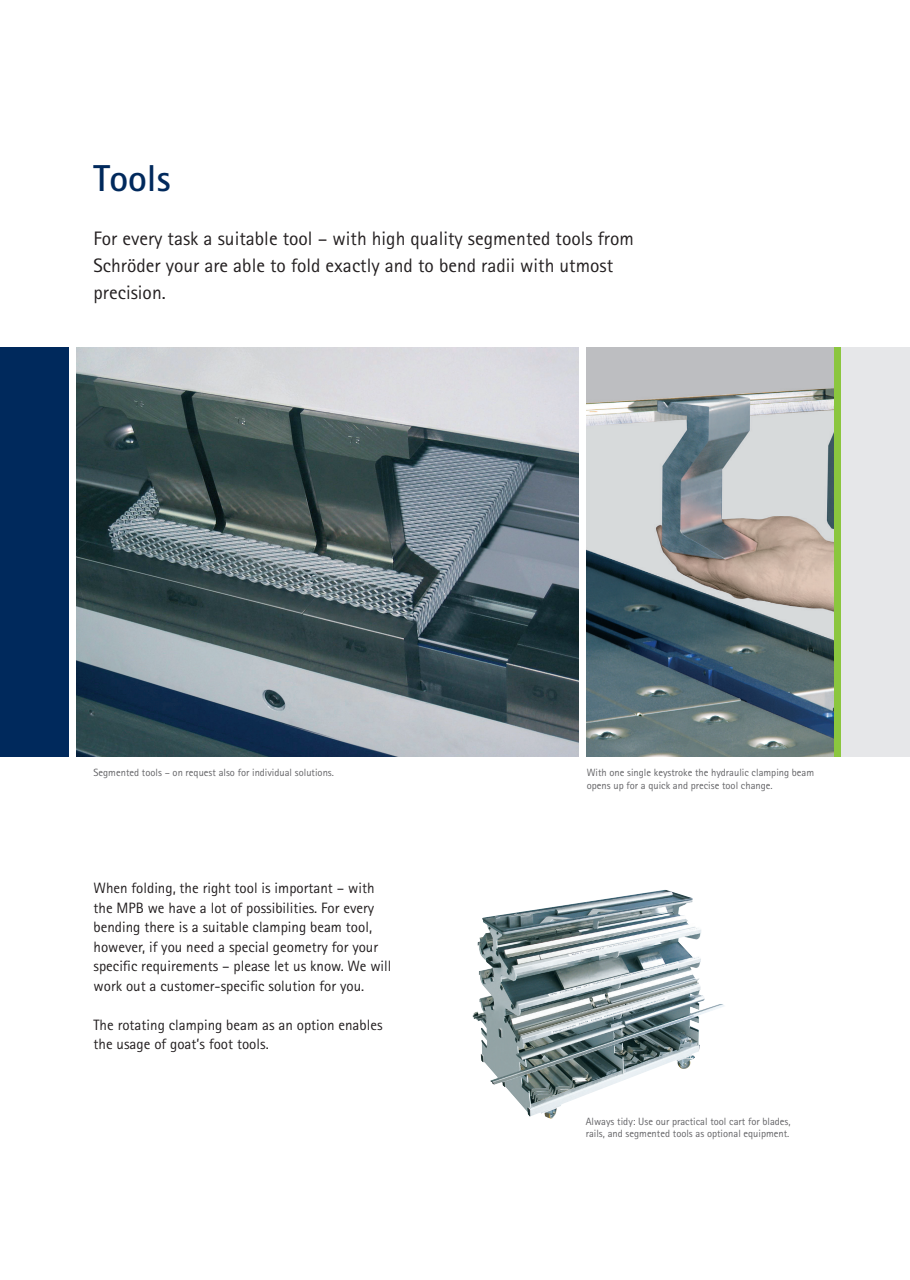
<style>
.page{position:relative;width:910px;height:1280px;background:#fff}
.page>*{position:absolute;margin:0;border:0;box-sizing:border-box;transform-origin:0 0}
.t1{font:700 37.5px "Agfa Rotis Sans Serif";color:#00295c}
.t2{font:19.5px/27px "Agfa Rotis Sans Serif";color:#231f20}
.t3{font:15px/19.5px "Agfa Rotis Sans Serif";color:#231f20}
.t4{font:10.5px/12.6px "Agfa Rotis Sans Serif";color:#636366}
</style>
<div class="page">
<div style="left:0;top:347px;width:68px;height:410px;background:#00295c"></div>
<img style="left:77px;top:347px;width:501px;height:410px">
<img style="left:473px;top:890px;width:251px;height:229px">
<div style="left:833px;top:347px;width:9px;height:410px;background:#8bc63e"></div>
<div style="left:842px;top:347px;width:68px;height:410px;background:#e6e7e9"></div>
<img style="left:587px;top:347px;width:246px;height:410px">
<h1 class="t1" style="left:94px;top:155px;width:79px">Tools</h1>
<h2 class="t2" style="left:94px;top:225px;width:542px">For every task a suitable tool – with high quality segmented tools from<br>Schröder your are able to fold exactly and to bend radii with utmost precision.</h2>
<p class="t4" style="left:94px;top:766px;width:242px">Segmented tools – on request also for individual solutions.</p>
<p class="t3" style="left:94px;top:878px;width:299px">When folding, the right tool is important – with the MPB we have a lot of possibilities. For every bending there is a suitable clamping beam tool, however, if you need a special geometry for your specific requirements – please let us know. We will work out a customer-specific solution for you.</p>
<p class="t3" style="left:94px;top:1015px;width:291px">The rotating clamping beam as an option enables the usage of goat’s foot tools.</p>
<p class="t4" style="left:587px;top:766px;width:229px">With one single keystroke the hydraulic clamping beam opens up for a quick and precise tool change.</p>
<p class="t4" style="left:586px;top:1114px;width:206px">Always tidy: Use our practical tool cart for blades, rails, and segmented tools as optional equipment.</p>
</div>
